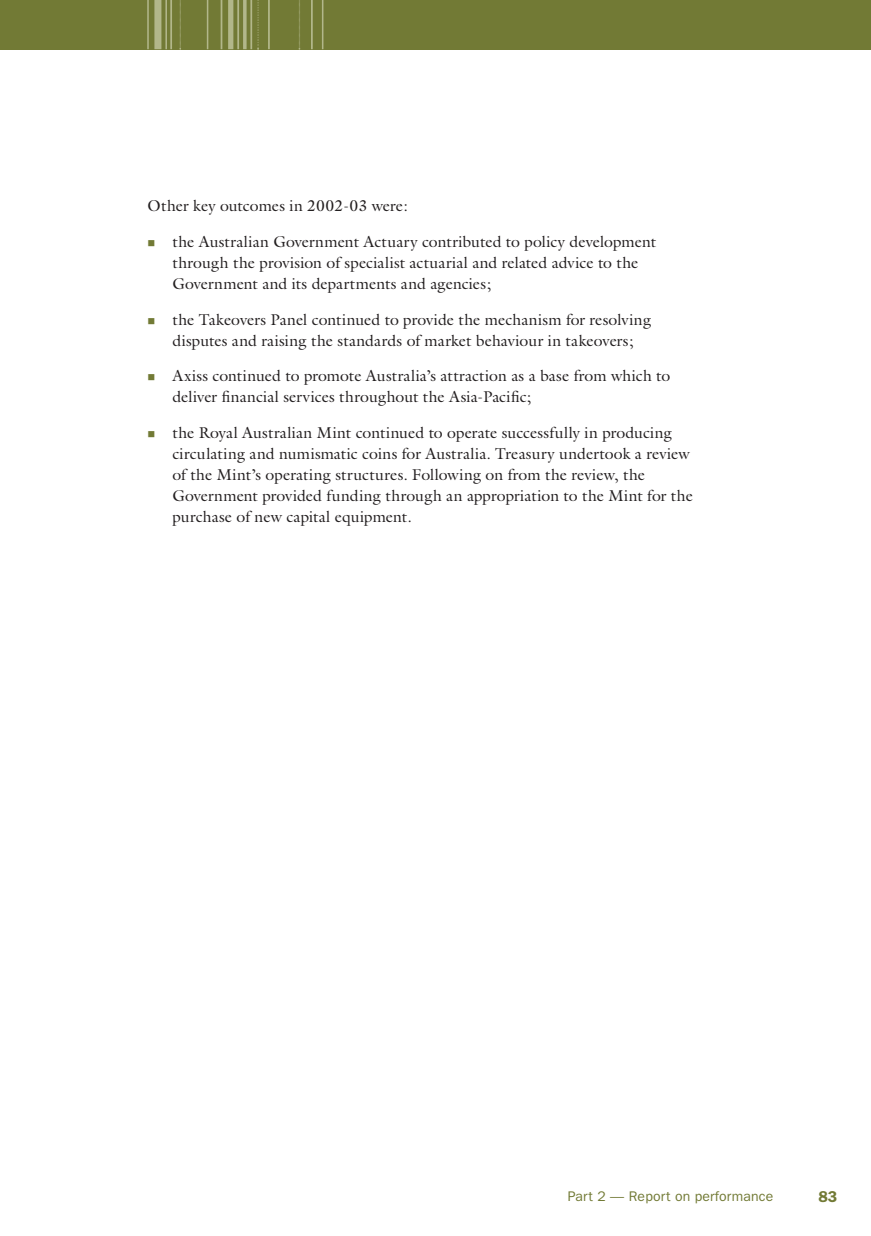
<style>
.page{position:relative;width:871px;height:1236px;background:#fff}
.page>*{position:absolute;margin:0;border:0;box-sizing:border-box;transform-origin:0 0}
.t1{font:15.75px/21px "Galliard";letter-spacing:.005em;color:#231f20}
.t2{font:600 15.75px "Franklin Gothic";color:#727a35}
.t3{font:14px "Franklin Gothic";letter-spacing:.01em;color:#727a35}
</style>
<div class="page">
<div style="left:0;top:0;width:870px;height:49px;background:#727a35"></div>
<hr style="left:322px;top:0;width:1px;height:49px;background:#b2b78a">
<hr style="left:311px;top:0;width:1px;height:49px;background:#b2b78a">
<svg style="left:299px;top:0;width:1px;height:50px"></svg>
<hr style="left:268px;top:0;width:1px;height:49px;background:#b2b78a">
<svg style="left:257px;top:0;width:2px;height:50px"></svg>
<hr style="left:251px;top:0;width:1px;height:49px;background:#b2b78a">
<hr style="left:244px;top:0;width:2px;height:49px;background:#b2b78a">
<hr style="left:237px;top:0;width:1px;height:49px;background:#b2b78a">
<hr style="left:229px;top:0;width:3px;height:49px;background:#b2b78a">
<hr style="left:221px;top:0;width:1px;height:49px;background:#b2b78a">
<hr style="left:207px;top:0;width:1px;height:49px;background:#b2b78a">
<svg style="left:180px;top:0;width:1px;height:50px"></svg>
<hr style="left:171px;top:0;width:1px;height:49px;background:#b2b78a">
<hr style="left:166px;top:0;width:1px;height:49px;background:#b2b78a">
<hr style="left:156px;top:0;width:4px;height:49px;background:#b2b78a">
<hr style="left:148px;top:0;width:1px;height:49px;background:#b2b78a">
<p class="t1" style="left:147px;top:196px;width:262px">Other key outcomes in 2002-03 were:</p>
<p class="t1" style="left:172px;top:232px;width:485px">the Australian Government Actuary contributed to policy development through the provision of specialist actuarial and related advice to the<br>Government and its departments and agencies;</p>
<p class="t1" style="left:172px;top:310px;width:480px">the Takeovers Panel continued to provide the mechanism for resolving disputes and raising the standards of market behaviour in takeovers;</p>
<p class="t1" style="left:172px;top:367px;width:499px">Axiss continued to promote Australia’s attraction as a base from which to deliver financial services throughout the Asia-Pacific;</p>
<p class="t1" style="left:172px;top:424px;width:521px">the Royal Australian Mint continued to operate successfully in producing circulating and numismatic coins for Australia. Treasury undertook a review of the Mint’s operating structures. Following on from the review, the Government provided funding through an appropriation to the Mint for the purchase of new capital equipment.</p>
<p class="t3" style="left:567px;top:1191px;width:207px">Part 2 — Report on performance</p>
<p class="t2" style="left:818px;top:1190px;width:20px">83</p>
</div>
